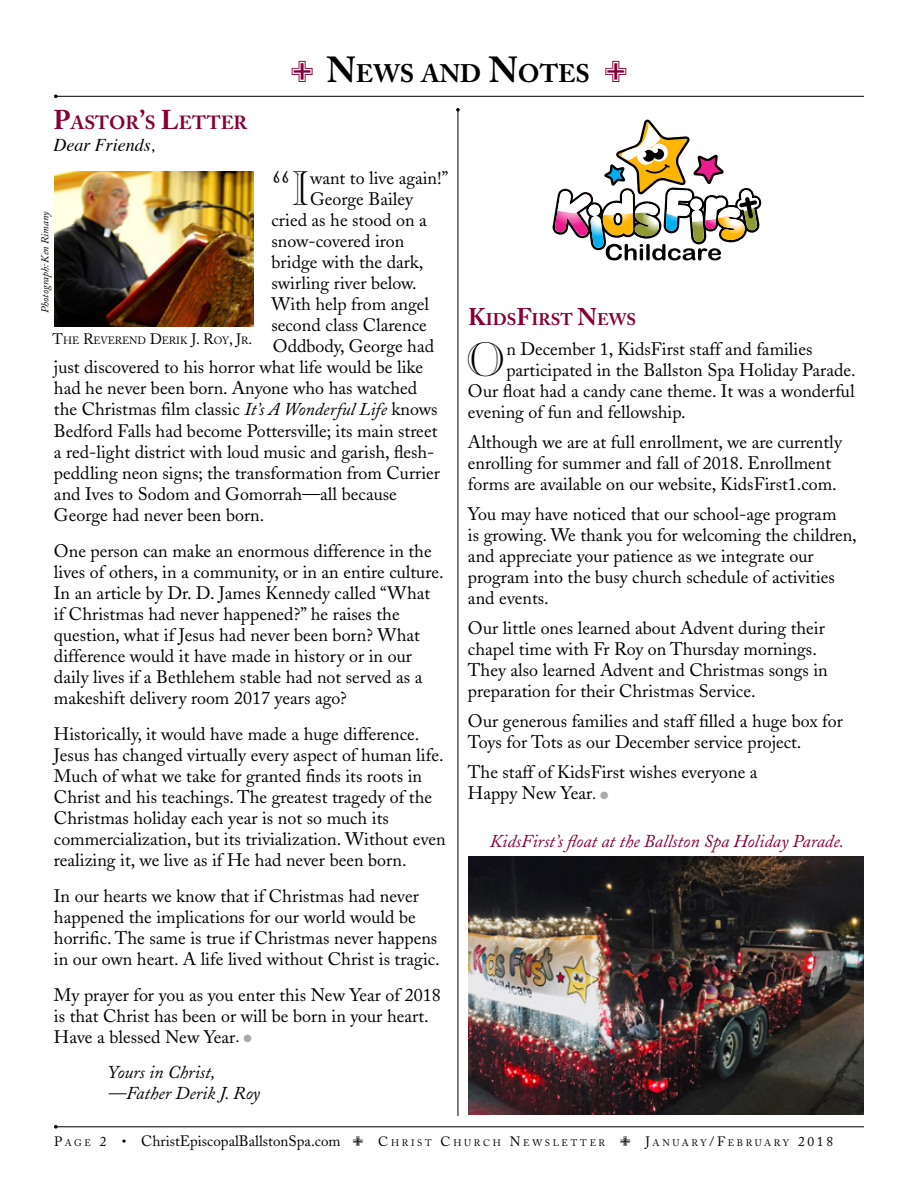
<style>
.page{position:relative;width:918px;height:1188px;background:#fff}
.page>*{position:absolute;margin:0;border:0;box-sizing:border-box;transform-origin:0 0}
.t1{font:47.85px "Caslon ICG Open Face";color:#000}
.t2{font:700 25.2px "Adobe Caslon";color:#000}
.t3{font:700 18.9px "Adobe Caslon";color:#860038}
.t4{font:18px/21px "Adobe Caslon";color:#000}
.t5{font:italic 18px "Adobe Caslon";color:#860038}
.t6{font:italic 18px/21px "Adobe Caslon";color:#000}
.t7{font:italic 18px "Times";color:#000}
.t8{font:700 16.8px "Adobe Caslon";color:#860038}
.t9{font:15px "Adobe Caslon";color:#000}
.t10{font:10.5px "Adobe Caslon";letter-spacing:-.01em;color:#000}
.t11{font:italic 10.5px "Adobe Caslon";color:#000}
.t12{font:9.45px "Adobe Caslon";letter-spacing:.285em;color:#000}
.s1{font-size:27px}
.s2{font-size:36px}
.s3{font-style:italic}
.s4{font-size:16.5px}
.s5{color:#a7a9ac}
.s6{font-size:15px}
.s7{font-size:24px}
.s8{font-size:13.5px}
.s9{font-size:9.45px}
</style>
<div class="page">
<hr style="left:56px;top:1126px;width:808px;height:1px;background:#000">
<svg style="left:54px;top:1125px;width:4px;height:4px"></svg>
<hr style="left:56px;top:96px;width:808px;height:1px;background:#000">
<hr style="left:457px;top:110px;width:1px;height:1006px;background:#000">
<svg style="left:456px;top:108px;width:4px;height:4px"></svg>
<img style="left:54px;top:171px;width:200px;height:156px">
<img style="left:468px;top:856px;width:396px;height:259px">
<svg style="left:553px;top:120px;width:208px;height:140px"></svg>
<p class="t3" style="left:53px;top:111px;width:195px"><span class="s1">P</span>ASTOR<span class="s1">’</span>S <span class="s1">L</span>ETTER</p>
<p class="t7" style="left:53px;top:129px;width:103px">Dear Friends,</p>
<h2 class="t2" style="left:327px;top:58px;width:265px"><span class="s2">N</span>EWS AND <span class="s2">N</span>OTES</h2>
<h1 class="t1" style="left:272px;top:161px;width:39px">“I</h1>
<p class="t4" style="left:310px;top:168px;width:140px">want to live again!”</p>
<p class="t4" style="left:310px;top:189px;width:105px">George Bailey</p>
<p class="t4" style="left:271px;top:210px;width:157px">cried as he stood on a</p>
<p class="t4" style="left:271px;top:231px;width:134px">snow-covered iron</p>
<p class="t4" style="left:271px;top:252px;width:153px">bridge with the dark,</p>
<p class="t4" style="left:271px;top:273px;width:147px">swirling river below.</p>
<p class="t4" style="left:271px;top:294px;width:159px">With help from angel</p>
<p class="t4" style="left:271px;top:315px;width:157px">second class Clarence</p>
<p class="t4" style="left:273px;top:336px;width:163px">Oddbody, George had</p>
<p class="t4" style="left:54px;top:357px;width:371px">just discovered to his horror what life would be like</p>
<p class="t4" style="left:54px;top:378px;width:365px">had he never been born. Anyone who has watched</p>
<p class="t4" style="left:54px;top:399px;width:385px">the Christmas film classic <span class="s3">It’s A Wonderful Life</span> knows</p>
<p class="t4" style="left:54px;top:420px;width:385px">Bedford Falls had become Pottersville; its main street</p>
<p class="t4" style="left:54px;top:441px;width:382px">a red-light district with loud music and garish, flesh-</p>
<p class="t4" style="left:54px;top:462px;width:388px">peddling neon signs; the transformation from Currier</p>
<p class="t4" style="left:54px;top:483px;width:344px">and Ives to Sodom and Gomorrah—all because</p>
<p class="t4" style="left:54px;top:504px;width:212px">George had never been born.</p>
<p class="t4" style="left:54px;top:540px;width:391px">One person can make an enormous difference in the lives of others, in a community, or in an entire culture.<br>In an article by Dr. D. James Kennedy called “What if Christmas had never happened?” he raises the question, what if Jesus had never been born? What difference would it have made in history or in our daily lives if a Bethlehem stable had not served as a makeshift delivery room 2017 years ago?</p>
<p class="t4" style="left:54px;top:723px;width:393px">Historically, it would have made a huge difference.<br>Jesus has changed virtually every aspect of human life.<br>Much of what we take for granted finds its roots in Christ and his teachings. The greatest tragedy of the Christmas holiday each year is not so much its commercialization, but its trivialization. Without even realizing it, we live as if He had never been born.</p>
<p class="t4" style="left:54px;top:885px;width:387px">In our hearts we know that if Christmas had never happened the implications for our world would be horrific. The same is true if Christmas never happens in our own heart. A life lived without Christ is tragic.</p>
<p class="t4" style="left:54px;top:984px;width:388px">My prayer for you as you enter this New Year of 2018 is that Christ has been or will be born in your heart.<br>Have a blessed New Year<span class="s4">.</span> <span class="s5">●</span></p>
<p class="t6" style="left:108px;top:1063px;width:154px">Yours in Christ, —Father Derik J. Roy</p>
<p class="t11" style="left:39px;top:313px;width:103px;rotate:-90deg">Photograph: Ken Rimany</p>
<p class="t10" style="left:53px;top:334px;width:201px"><span class="s6">T</span>HE <span class="s6">R</span>EVEREND <span class="s6">D</span>ERIK <span class="s6">J. R</span>OY<span class="s6">, J</span>R<span class="s6">.</span></p>
<p class="t8" style="left:468px;top:309px;width:169px"><span class="s7">K</span>IDS<span class="s7">F</span>IRST <span class="s7">N</span>EWS</p>
<h1 class="t1" style="left:466px;top:331px;width:40px">O</h1>
<p class="t4" style="left:506px;top:338px;width:308px">n December 1, KidsFirst staff and families</p>
<p class="t4" style="left:506px;top:359px;width:351px">participated in the Ballston Spa Holiday Parade.</p>
<p class="t4" style="left:468px;top:380px;width:388px">Our float had a candy cane theme. It was a wonderful</p>
<p class="t4" style="left:468px;top:401px;width:219px">evening of fun and fellowship.</p>
<p class="t4" style="left:468px;top:431px;width:375px">Although we are at full enrollment, we are currently enrolling for summer and fall of 2018. Enrollment forms are available on our website, KidsFirst1.com.</p>
<p class="t4" style="left:468px;top:503px;width:390px">You may have noticed that our school-age program<br>is growing. We thank you for welcoming the children, and appreciate your patience as we integrate our program into the busy church schedule of activities and events.</p>
<p class="t4" style="left:468px;top:617px;width:361px">Our little ones learned about Advent during their chapel time with Fr Roy on Thursday mornings.<br>They also learned Advent and Christmas songs in preparation for their Christmas Service.</p>
<p class="t4" style="left:468px;top:710px;width:376px">Our generous families and staff filled a huge box for<br>Toys for Tots as our December service project.</p>
<p class="t4" style="left:468px;top:761px;width:291px">The staff of KidsFirst wishes everyone a<br>Happy New Year<span class="s4">.</span> <span class="s5">●</span></p>
<p class="t5" style="left:490px;top:831px;width:356px">KidsFirst’s float at the Ballston Spa Holiday Parade.</p>
<p class="t9" style="left:54px;top:1132px;width:288px"><span class="s8">P</span> <span class="s9">A G E</span> <span class="s8">2 •</span> ChristEpiscopalBallstonSpa.com</p>
<p class="t12" style="left:378px;top:1137px;width:228px"><span class="s8">C</span>HRIST <span class="s8">C</span>HURCH <span class="s8">N</span>EWSLETTER</p>
<p class="t12" style="left:645px;top:1137px;width:189px"><span class="s8">J</span>ANUARY<span class="s8">/F</span>EB RUARY <span class="s8">2018</span></p>
</div>
